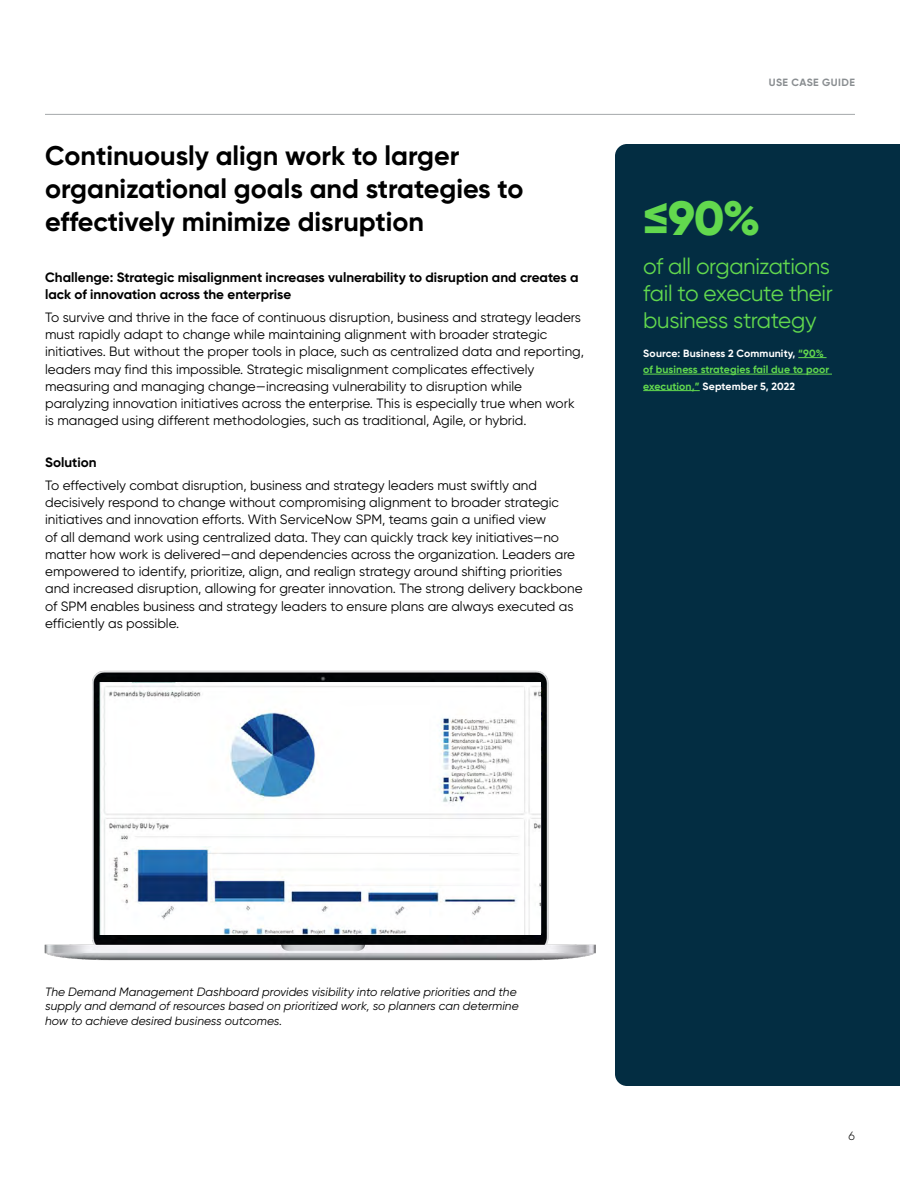
<style>
.page{position:relative;width:900px;height:1200px;background:#fff}
.page>*{position:absolute;margin:0;border:0;box-sizing:border-box;transform-origin:0 0}
.Pull_quote_large{font:800 48px "Gilroy";color:#62d84e}
.Headline_1{font:700 27px/33px "Gilroy";color:#000}
.Pull_quote_large-2{font:22.5px/27px "Gilroy";letter-spacing:-.02em;color:#62d84e}
.Body_Copy{font:13.5px/17.2px "Gilroy";color:#000}
.Headline_2{font:700 13.5px/17.2px "Gilroy";color:#000}
.image_caption{font:italic 12px/14.4px "Gilroy";color:#000}
.t1{font:300 12px "Gilroy";color:#000}
.Guotes_Contribution{font:700 10.5px/16.5px "Gilroy";letter-spacing:.01em;color:#62d84e}
.t2{font:700 10.5px "Gilroy";letter-spacing:.035em;color:#8a8e91}
.s1{color:#fff}
</style>
<div class="page">
<hr style="left:45px;top:114px;width:810px;height:1px;background:#a5a8aa">
<div style="left:615px;top:144px;width:285px;height:942px;background:#032d42"></div>
<svg style="left:798px;top:357px;width:29px;height:1px"></svg>
<hr style="left:643px;top:374px;width:189px;height:1px;background:#62d84e">
<hr style="left:643px;top:390px;width:57px;height:1px;background:#62d84e">
<img style="left:44px;top:670px;width:552px;height:291px">
<img style="left:99px;top:683px;width:441px;height:252px">
<p class="Headline_1" style="left:45px;top:139px;width:480px">Continuously align work to larger organizational goals and strategies to effectively minimize disruption</p>
<p class="Headline_2" style="left:45px;top:268px;width:535px">Challenge: Strategic misalignment increases vulnerability to disruption and creates a lack of innovation across the enterprise</p>
<p class="Body_Copy" style="left:45px;top:308px;width:540px">To survive and thrive in the face of continuous disruption, business and strategy leaders must rapidly adapt to change while maintaining alignment with broader strategic initiatives. But without the proper tools in place, such as centralized data and reporting, leaders may find this impossible. Strategic misalignment complicates effectively measuring and managing change—increasing vulnerability to disruption while paralyzing innovation initiatives across the enterprise. This is especially true when work is managed using different methodologies, such as traditional, Agile, or hybrid.</p>
<p class="Headline_2" style="left:45px;top:454px;width:53px">Solution</p>
<p class="Body_Copy" style="left:45px;top:476px;width:539px">To effectively combat disruption, business and strategy leaders must swiftly and decisively respond to change without compromising alignment to broader strategic initiatives and innovation efforts. With ServiceNow SPM, teams gain a unified view<br>of all demand work using centralized data. They can quickly track key initiatives—no matter how work is delivered—and dependencies across the organization. Leaders are empowered to identify, prioritize, align, and realign strategy around shifting priorities and increased disruption, allowing for greater innovation. The strong delivery backbone of SPM enables business and strategy leaders to ensure plans are always executed as efficiently as possible.</p>
<p class="t2" style="left:769px;top:76px;width:88px">USE CASE GUIDE</p>
<p class="Pull_quote_large" style="left:643px;top:188px;width:119px">≤90%</p>
<p class="Pull_quote_large-2" style="left:643px;top:252px;width:191px">of all organizations fail to execute their business strategy</p>
<p class="Guotes_Contribution" style="left:643px;top:345px;width:187px"><span class="s1">Source: Business 2 Community,</span> “90% of business strategies fail due to poor execution,” <span class="s1">September 5, 2022</span></p>
<p class="image_caption" style="left:45px;top:984px;width:475px">The Demand Management Dashboard provides visibility into relative priorities and the supply and demand of resources based on prioritized work, so planners can determine how to achieve desired business outcomes.</p>
<p class="t1" style="left:849px;top:1128px;width:8px">6</p>
</div>
